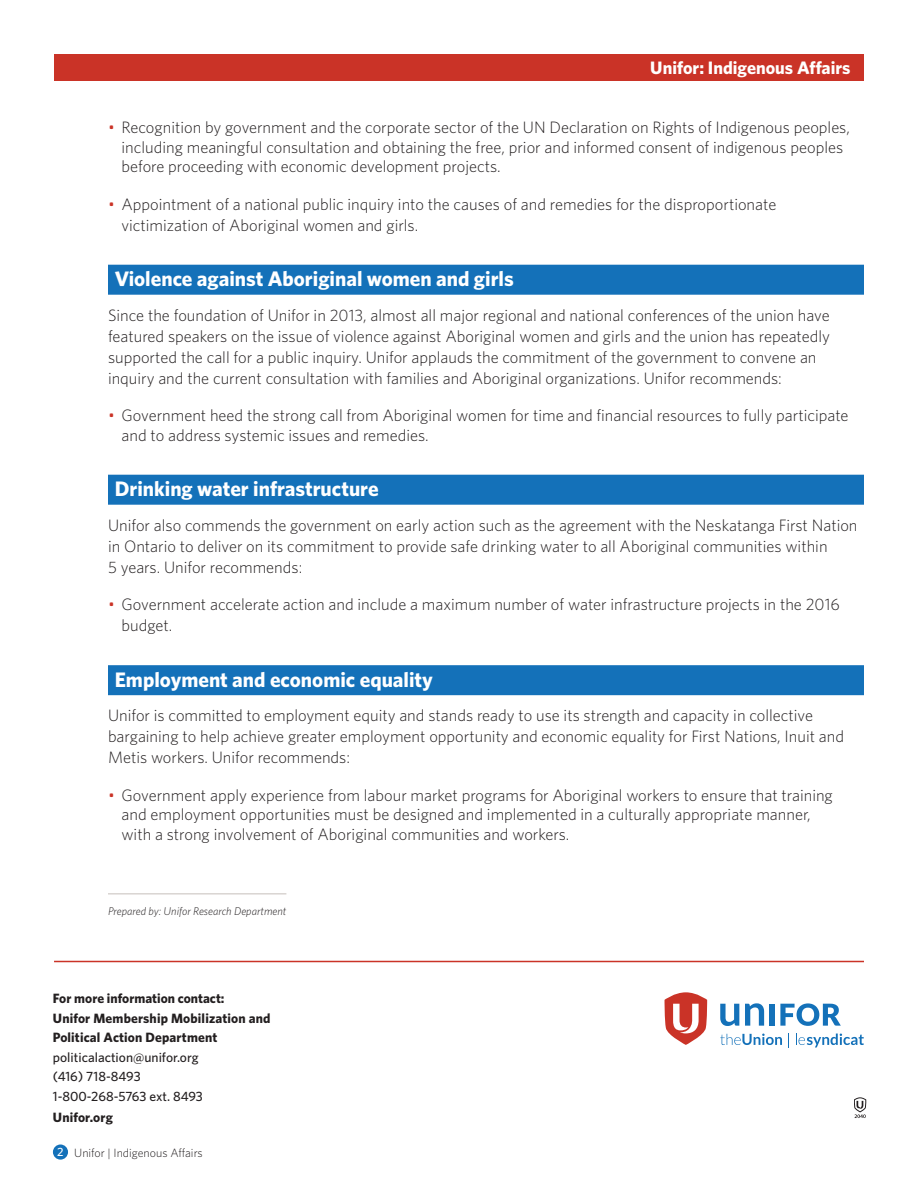
<style>
.page{position:relative;width:918px;height:1188px;background:#fff}
.page>*{position:absolute;margin:0;border:0;box-sizing:border-box;transform-origin:0 0}
.t1{font:700 21px "Whitney";color:#fff}
.t2{font:700 18px "Whitney";color:#fff}
.t3{font:300 16.5px/21px "Whitney";color:#231f20}
.t4{font:700 13.5px/19.5px "Whitney";letter-spacing:.01em;color:#231f20}
.t5{font:500 13.5px/19.5px "Whitney";color:#231f20}
.t6{font:300 12px "Whitney";color:#231f20}
.t7{font:italic 300 11.25px "Whitney";color:#231f20}
.s1{color:#ca3327}
.s2{font-weight:500;color:#fff}
.s3{font-size:11.7px}
</style>
<div class="page">
<div style="left:54px;top:54px;width:810px;height:27px;background:#ca3327"></div>
<div style="left:53px;top:1144px;width:15px;height:16px;background:#1471b9;border-radius:50%"></div>
<svg style="left:665px;top:992px;width:42px;height:53px"></svg>
<svg style="left:720px;top:1004px;width:19px;height:22px"></svg>
<svg style="left:745px;top:1003px;width:19px;height:23px"></svg>
<svg style="left:780px;top:1003px;width:61px;height:23px"></svg>
<div style="left:770px;top:1004px;width:5px;height:22px;background:#1471b9"></div>
<svg style="left:796px;top:1034px;width:68px;height:13px"></svg>
<svg style="left:720px;top:1034px;width:62px;height:11px"></svg>
<svg style="left:788px;top:1033px;width:1px;height:15px"></svg>
<hr style="left:54px;top:961px;width:810px;height:1px;background:#ca3327">
<svg style="left:854px;top:1098px;width:12px;height:20px"></svg>
<div style="left:108px;top:265px;width:756px;height:30px;background:#1471b9"></div>
<div style="left:108px;top:475px;width:756px;height:30px;background:#1471b9"></div>
<div style="left:108px;top:665px;width:756px;height:30px;background:#1471b9"></div>
<hr style="left:108px;top:893px;width:178px;height:2px;background:#d9d5d2">
<p class="t2" style="left:650px;top:57px;width:202px">Unifor: Indigenous Affairs</p>
<p class="t3" style="left:121px;top:118px;width:730px;line-height:19.5px;text-indent:-13px"><span class="s1">•</span> Recognition by government and the corporate sector of the UN Declaration on Rights of Indigenous peoples, including meaningful consultation and obtaining the free, prior and informed consent of indigenous peoples before proceeding with economic development projects.</p>
<p class="t3" style="left:121px;top:193px;width:656px;text-indent:-13px"><span class="s1">•</span> Appointment of a national public inquiry into the causes of and remedies for the disproportionate victimization of Aboriginal women and girls.</p>
<p class="t1" style="left:115px;top:266px;width:401px">Violence against Aboriginal women and girls</p>
<p class="t3" style="left:108px;top:304px;width:724px">Since the foundation of Unifor in 2013, almost all major regional and national conferences of the union have featured speakers on the issue of violence against Aboriginal women and girls and the union has repeatedly supported the call for a public inquiry. Unifor applauds the commitment of the government to convene an inquiry and the current consultation with families and Aboriginal organizations. Unifor recommends:</p>
<p class="t3" style="left:121px;top:406px;width:729px;line-height:19.5px;text-indent:-13px"><span class="s1">•</span> Government heed the strong call from Aboriginal women for time and financial resources to fully participate and to address systemic issues and remedies.</p>
<p class="t1" style="left:115px;top:476px;width:265px">Drinking water infrastructure</p>
<p class="t3" style="left:108px;top:514px;width:751px">Unifor also commends the government on early action such as the agreement with the Neskatanga First Nation in Ontario to deliver on its commitment to provide safe drinking water to all Aboriginal communities within<br>5 years. Unifor recommends:</p>
<p class="t3" style="left:121px;top:594px;width:720px;text-indent:-13px"><span class="s1">•</span> Government accelerate action and include a maximum number of water infrastructure projects in the 2016 budget.</p>
<p class="t1" style="left:115px;top:667px;width:320px">Employment and economic equality</p>
<p class="t3" style="left:108px;top:705px;width:738px">Unifor is committed to employment equity and stands ready to use its strength and capacity in collective bargaining to help achieve greater employment opportunity and economic equality for First Nations, Inuit and<br>Metis workers. Unifor recommends:</p>
<p class="t3" style="left:121px;top:785px;width:713px;line-height:19.5px;text-indent:-13px"><span class="s1">•</span> Government apply experience from labour market programs for Aboriginal workers to ensure that training and employment opportunities must be designed and implemented in a culturally appropriate manner, with a strong involvement of Aboriginal communities and workers.</p>
<p class="t7" style="left:108px;top:904px;width:180px">Prepared by: Unifor Research Department</p>
<p class="t4" style="left:53px;top:988px;width:219px">For more information contact:<br>Unifor Membership Mobilization and<br>Political Action Department</p>
<p class="t5" style="left:53px;top:1047px;width:151px">politicalaction@unifor.org (416) 718-8493<br>1-800-268-5763 ext. 8493</p>
<p class="t4" style="left:53px;top:1107px;width:61px">Unifor.org</p>
<p class="t6" style="left:57px;top:1146px;width:147px"><span class="s2">2</span> Unifor <span class="s3">|</span> Indigenous Affairs</p>
</div>
